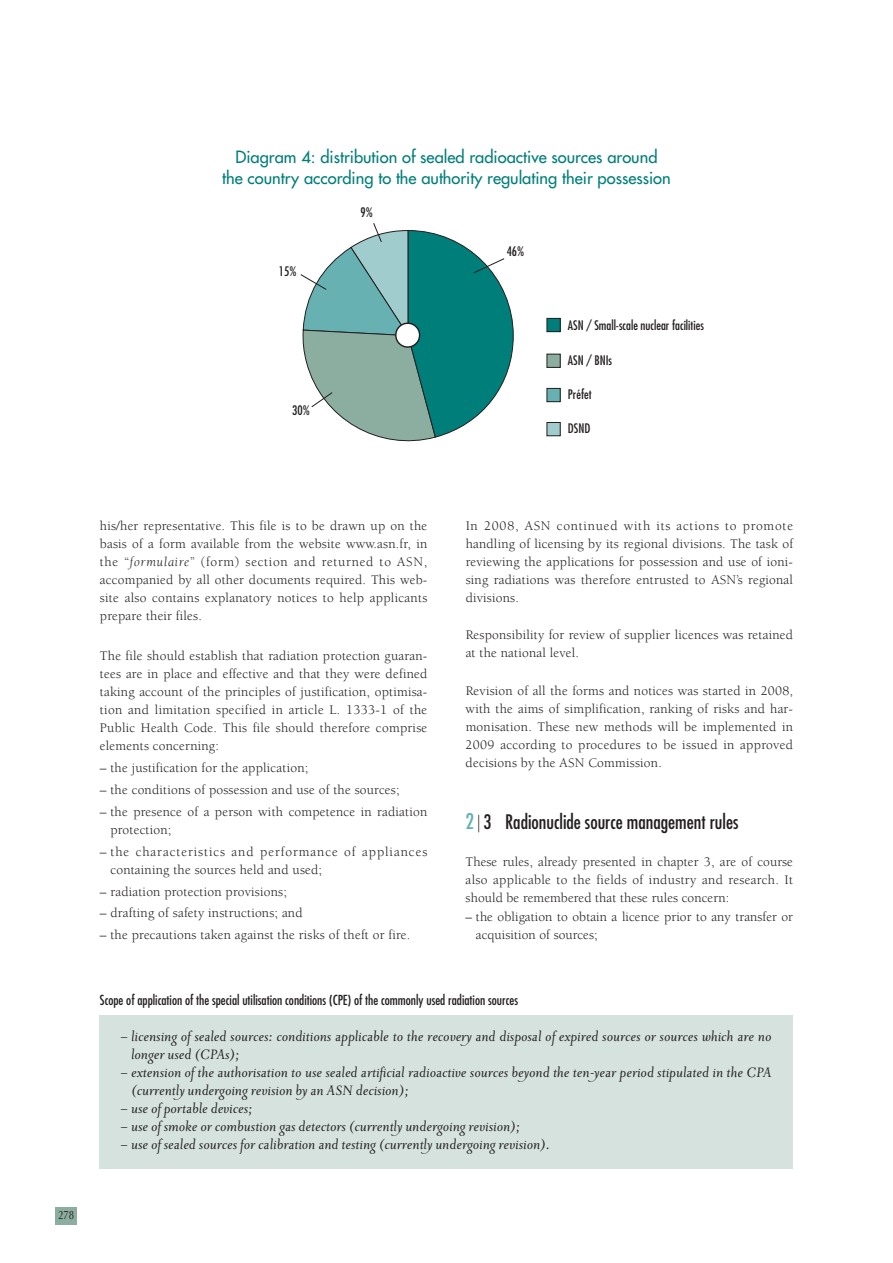
<style>
.page{position:relative;width:893px;height:1263px;background:#fff}
.page>*{position:absolute;margin:0;border:0;box-sizing:border-box;transform-origin:0 0}
.t1{font:condensed 19.5px "Futura";color:#231f20}
.t2{font:italic 16.5px/18px "Priori Ser Reg";color:#231f20}
.t3{font:16.5px/21px "Futura";color:#007e7a;text-align:center}
.t4{font:13.5px/18px "Berkeley";letter-spacing:.015em;color:#231f20;text-align:justify}
.t5{font:condensed 13.5px "Futura";color:#231f20}
.t6{font:13.5px/18px "Berkeley";letter-spacing:.07em;color:#231f20}
.t7{font:condensed 12.75px "Futura";color:#231f20}
.t8{font:12px "Optima";color:#231f20;scale:.8 1}
.s1{font-style:italic}
.s2{font-size:21px;color:#67b1b2}
</style>
<div class="page">
<div style="left:55px;top:1208px;width:22px;height:17px;background:#8baea1"></div>
<div style="left:100px;top:1015px;width:693px;height:154px;background:#d5e2dd"></div>
<svg style="left:300px;top:223px;width:214px;height:218px"></svg>
<div style="left:547px;top:318px;width:13px;height:14px;background:#007e7a"></div>
<div style="left:547px;top:318px;width:14px;height:14px;border:1px solid #231f20"></div>
<div style="left:547px;top:354px;width:13px;height:13px;background:#8baea1"></div>
<div style="left:547px;top:354px;width:14px;height:14px;border:1px solid #231f20"></div>
<div style="left:547px;top:388px;width:13px;height:14px;background:#67b1b2"></div>
<div style="left:547px;top:388px;width:14px;height:14px;border:1px solid #231f20"></div>
<div style="left:547px;top:422px;width:13px;height:14px;background:#a0cccd"></div>
<div style="left:547px;top:422px;width:14px;height:14px;border:1px solid #231f20"></div>
<p class="t3" style="left:222px;top:148px;width:450px">Diagram 4: distribution of sealed radioactive sources around<br>the country according to the authority regulating their possession</p>
<p class="t7" style="left:279px;top:265px;width:19px">15%</p>
<p class="t7" style="left:360px;top:207px;width:14px">9%</p>
<p class="t7" style="left:292px;top:404px;width:19px">30%</p>
<p class="t7" style="left:507px;top:245px;width:19px">46%</p>
<p class="t7" style="left:568px;top:320px;width:137px">ASN / Small-scale nuclear facilities</p>
<p class="t7" style="left:568px;top:354px;width:46px">ASN / BNIs</p>
<p class="t7" style="left:568px;top:388px;width:25px">Préfet</p>
<p class="t7" style="left:568px;top:423px;width:24px">DSND</p>
<p class="t8" style="left:58px;top:1210px;width:21px">278</p>
<p class="t4" style="left:100px;top:518px;width:329px">his/her representative. This file is to be drawn up on the basis of a form available from the website www.asn.fr, in the “<span class="s1">formulaire</span>” (form) section and returned to ASN, accompanied by all other documents required. This web&shy;site also contains explanatory notices to help applicants prepare their files.</p>
<p class="t4" style="left:100px;top:648px;width:329px">The file should establish that radiation protection guaran&shy;tees are in place and effective and that they were defined taking account of the principles of justification, optimisa&shy;tion and limitation specified in article L. 1333-1 of the Public Health Code. This file should therefore comprise elements concerning:</p>
<p class="t4" style="left:100px;top:760px;width:210px">– the justification for the application;</p>
<p class="t4" style="left:100px;top:782px;width:301px">– the conditions of possession and use of the sources;</p>
<p class="t4" style="left:110px;top:804px;width:318px;text-indent:-11px">– the presence of a person with competence in radiation protection;</p>
<p class="t6" style="left:110px;top:843px;width:318px;text-indent:-11px">– the characteristics and performance of appliances containing the sources held and used;</p>
<p class="t4" style="left:100px;top:883px;width:188px">– radiation protection provisions;</p>
<p class="t4" style="left:100px;top:905px;width:204px">– drafting of safety instructions; and</p>
<p class="t4" style="left:100px;top:927px;width:312px">– the precautions taken against the risks of theft or fire.</p>
<p class="t4" style="left:466px;top:518px;width:329px">In 2008, ASN continued with its actions to promote handling of licensing by its regional divisions. The task of reviewing the applications for possession and use of ioni&shy;sing radiations was therefore entrusted to ASN’s regional divisions.</p>
<p class="t4" style="left:466px;top:627px;width:329px">Responsibility for review of supplier licences was retained at the national level.</p>
<p class="t4" style="left:466px;top:682px;width:329px">Revision of all the forms and notices was started in 2008, with the aims of simplification, ranking of risks and har&shy;monisation. These new methods will be implemented in 2009 according to procedures to be issued in approved decisions by the ASN Commission.</p>
<h1 class="t1" style="left:466px;top:813px;width:274px"><span class="s2">2</span> ⎮ 3 Radionuclide source management rules</h1>
<p class="t4" style="left:466px;top:854px;width:329px">These rules, already presented in chapter 3, are of course also applicable to the fields of industry and research. It should be remembered that these rules concern:</p>
<p class="t4" style="left:476px;top:909px;width:319px;text-indent:-10px">– the obligation to obtain a licence prior to any transfer or acquisition of sources;</p>
<p class="t5" style="left:100px;top:994px;width:420px">Scope of application of the special utilisation conditions (CPE) of the commonly used radiation sources</p>
<p class="t2" style="left:131px;top:1026px;width:642px;text-indent:-10px">– licensing of sealed sources: conditions applicable to the recovery and disposal of expired sources or sources which are no longer used (CPAs);</p>
<p class="t2" style="left:131px;top:1062px;width:642px;text-indent:-10px">– extension of the authorisation to use sealed artificial radioactive sources beyond the ten-year period stipulated in the CPA (currently undergoing revision by an ASN decision);</p>
<p class="t2" style="left:121px;top:1098px;width:133px">– use of portable devices;</p>
<p class="t2" style="left:121px;top:1116px;width:401px">– use of smoke or combustion gas detectors (currently undergoing revision);</p>
<p class="t2" style="left:121px;top:1134px;width:431px">– use of sealed sources for calibration and testing (currently undergoing revision).</p>
</div>
